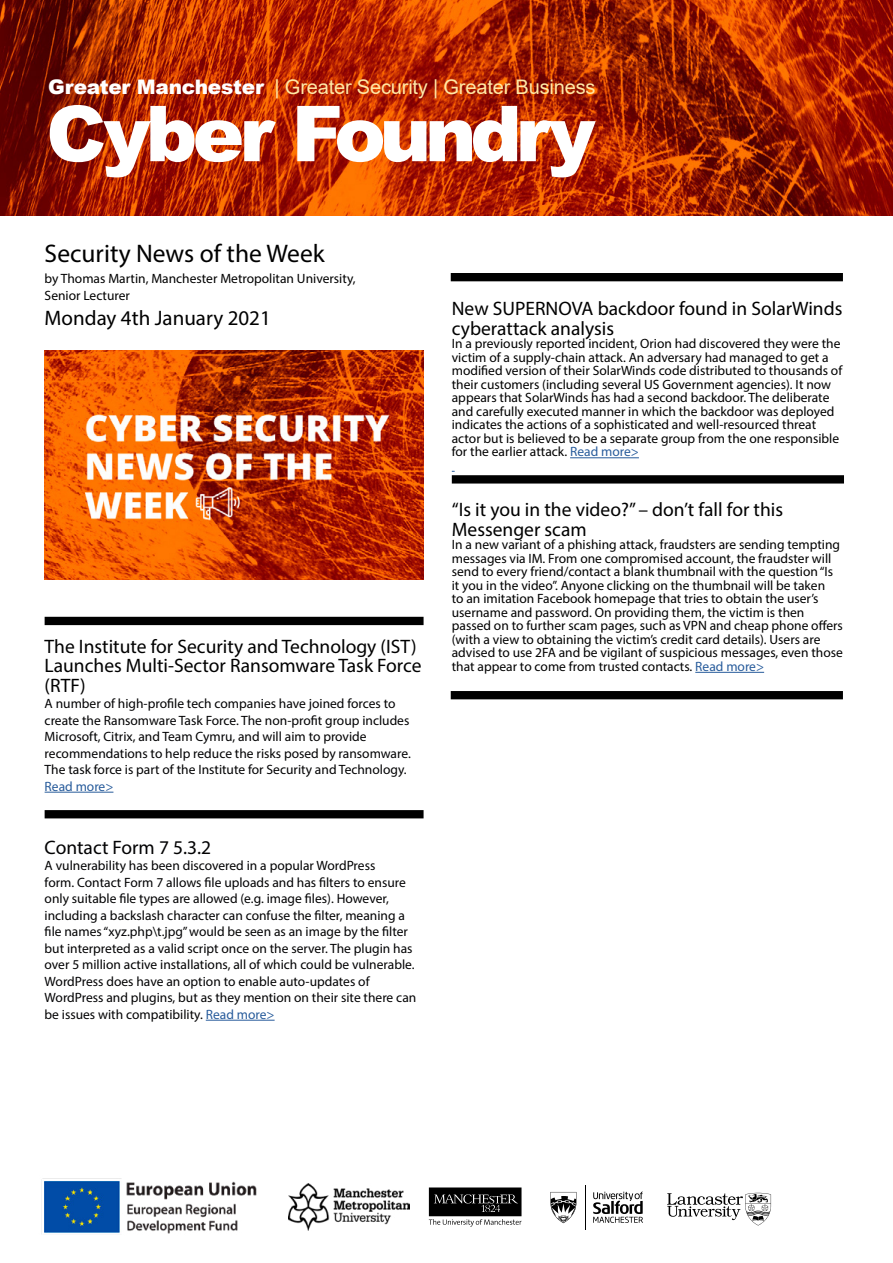
<style>
.page{position:relative;width:893px;height:1263px;background:#fff}
.page>*{position:absolute;margin:0;border:0;box-sizing:border-box;transform-origin:0 0}
.t1{font:25.5px "Myriad Pro";color:#000}
.t2{font:21px "Myriad Pro";color:#000}
.t3{font:20.1px "Arial";letter-spacing:-.01em;color:#ffe9a7}
.t4{font:19.5px/19.5px "Myriad Pro";color:#000}
.t5{font:19.5px "Myriad Pro";color:#020203}
.t6{font:13.5px/13.5px "Myriad Pro";color:#000}
.t7{font:13.5px/16.5px "Myriad Pro";color:#020203}
.t8{font:13.5px "Myriad Pro";color:#275b9b}
.s1{font-weight:900;color:#fff}
.s2{color:#275b9b}
</style>
<div class="page">
<hr style="left:45px;top:792px;width:68px;height:1px;background:#275b9b">
<hr style="left:206px;top:1020px;width:69px;height:1px;background:#275b9b">
<hr style="left:570px;top:457px;width:69px;height:1px;background:#275b9b">
<hr style="left:695px;top:672px;width:69px;height:1px;background:#275b9b">
<div style="left:451px;top:273px;width:392px;height:8px;background:#000"></div>
<div style="left:45px;top:617px;width:379px;height:8px;background:#000"></div>
<div style="left:45px;top:810px;width:379px;height:8px;background:#000"></div>
<img style="left:0;top:0;width:893px;height:215px">
<svg style="left:297px;top:106px;width:299px;height:71px"></svg>
<svg style="left:50px;top:105px;width:226px;height:72px"></svg>
<svg style="left:667px;top:1193px;width:104px;height:32px"></svg>
<img style="left:41px;top:1178px;width:216px;height:56px">
<div style="left:452px;top:475px;width:392px;height:8px;background:#000"></div>
<div style="left:451px;top:691px;width:392px;height:8px;background:#000"></div>
<img style="left:288px;top:1184px;width:122px;height:46px">
<svg style="left:429px;top:1187px;width:92px;height:40px"></svg>
<svg style="left:593px;top:1191px;width:50px;height:32px"></svg>
<hr style="left:585px;top:1185px;width:1px;height:44px;background:#000">
<svg style="left:550px;top:1192px;width:26px;height:31px"></svg>
<img style="left:45px;top:351px;width:379px;height:228px">
<h3 class="t3" style="left:48px;top:73px;width:549px"><span class="s1">Greater Manchester</span> | Greater Security | Greater Business</h3>
<h1 class="t1" style="left:45px;top:237px;width:282px">Security News of the Week</h1>
<p class="t6" style="left:45px;top:270px;width:312px;line-height:16.5px">by Thomas Martin, Manchester Metropolitan University,<br>Senior Lecturer</p>
<h2 class="t2" style="left:45px;top:305px;width:228px">Monday 4th January 2021</h2>
<h3 class="t4" style="left:45px;top:636px;width:378px">The Institute for Security and Technology (IST)<br>Launches Multi-Sector Ransomware Task Force (RTF)</h3>
<p class="t7" style="left:45px;top:695px;width:368px">A number of high-profile tech companies have joined forces to create the Ransomware Task Force. The non-profit group includes Microsoft, Citrix, and Team Cymru, and will aim to provide recommendations to help reduce the risks posed by ransomware.<br>The task force is part of the Institute for Security and Technology.</p>
<p class="t8" style="left:45px;top:778px;width:70px">Read more&gt;</p>
<h3 class="t5" style="left:45px;top:835px;width:168px">Contact Form 7 5.3.2</h3>
<p class="t7" style="left:45px;top:857px;width:373px">A vulnerability has been discovered in a popular WordPress<br>form. Contact Form 7 allows file uploads and has filters to ensure only suitable file types are allowed (e.g. image files). However, including a backslash character can confuse the filter, meaning a file names “xyz.php\t.jpg” would be seen as an image by the filter but interpreted as a valid script once on the server. The plugin has over 5 million active installations, all of which could be vulnerable.<br>WordPress does have an option to enable auto-updates of WordPress and plugins, but as they mention on their site there can be issues with compatibility. <span class="s2">Read more&gt;</span></p>
<h3 class="t4" style="left:452px;top:299px;width:392px">New SUPERNOVA backdoor found in SolarWinds cyberattack analysis</h3>
<p class="t6" style="left:452px;top:337px;width:392px">In a previously reported incident, Orion had discovered they were the victim of a supply-chain attack. An adversary had managed to get a modified version of their SolarWinds code distributed to thousands of their customers (including several US Government agencies). It now appears that SolarWinds has had a second backdoor. The deliberate and carefully executed manner in which the backdoor was deployed indicates the actions of a sophisticated and well-resourced threat actor but is believed to be a separate group from the one responsible for the earlier attack. <span class="s2">Read more&gt;</span></p>
<h3 class="t4" style="left:452px;top:500px;width:333px">“Is it you in the video?” – don’t fall for this<br>Messenger scam</h3>
<p class="t6" style="left:452px;top:538px;width:393px">In a new variant of a phishing attack, fraudsters are sending tempting messages via IM. From one compromised account, the fraudster will send to every friend/contact a blank thumbnail with the question “Is it you in the video”. Anyone clicking on the thumbnail will be taken<br>to an imitation Facebook homepage that tries to obtain the user’s username and password. On providing them, the victim is then passed on to further scam pages, such as VPN and cheap phone offers (with a view to obtaining the victim’s credit card details). Users are advised to use 2FA and be vigilant of suspicious messages, even those that appear to come from trusted contacts. <span class="s2">Read more&gt;</span></p>
</div>
